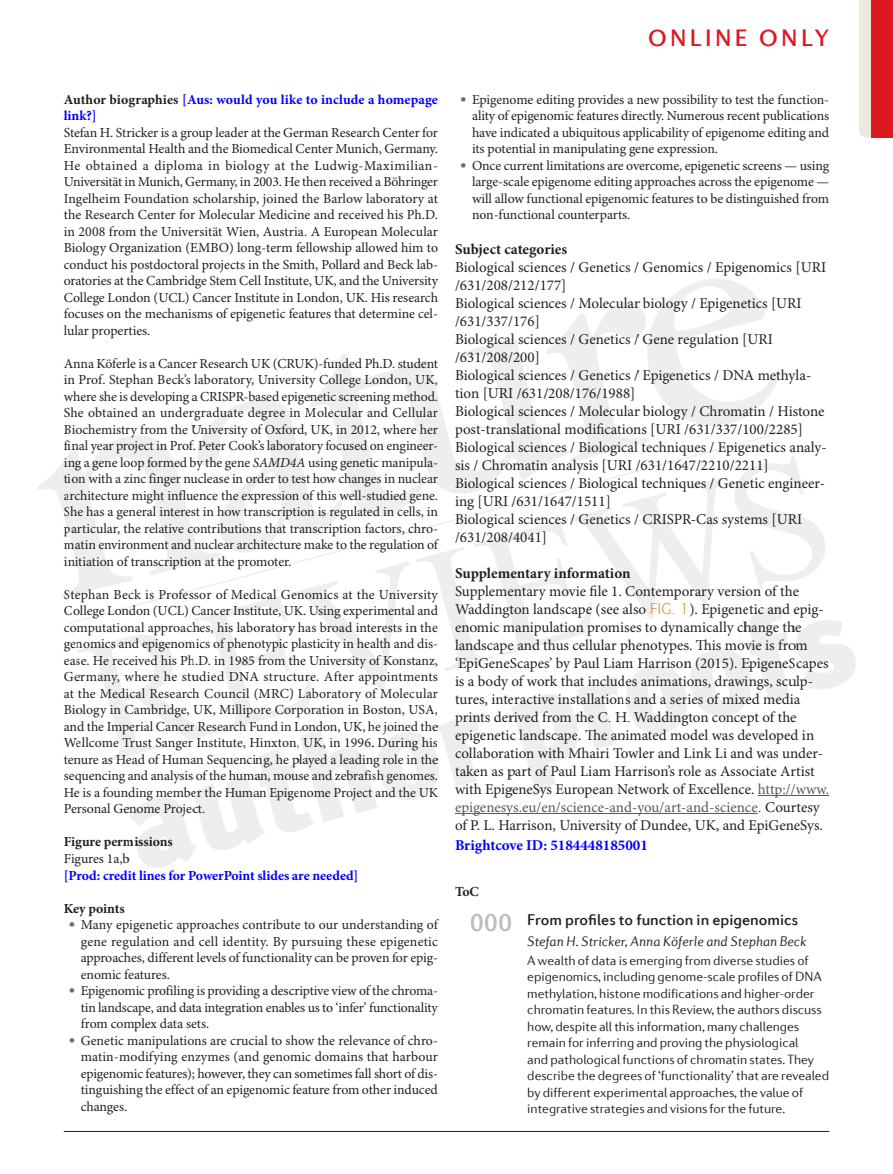
<style>
.page{position:relative;width:893px;height:1174px;background:#fff}
.page>*{position:absolute;margin:0;border:0;box-sizing:border-box;transform-origin:0 0}
.t1{font:500 24px "Diverda Sans Com";letter-spacing:.14em;color:#dc1820}
.TOC_Review_title{font:500 15.75px "Diverda Sans Com";color:#231f20}
.t2{font:15px/18px "Minion Pro";color:#231f20}
.t3{font:700 15px "Minion Pro";letter-spacing:-.005em;color:#231f20}
.t4{font:700 15px "Minion Pro";color:#00f}
.TOC_Review_author{font:italic 300 14.1px "Diverda Sans Com";color:#231f20}
.Body_first{font:13.8px/16.5px "Minion Pro";letter-spacing:-.01em;color:#231f20;text-align:justify}
.Body_first-2{font:700 13.8px/16.5px "Minion Pro";color:#00f}
.Body_first-3{font:700 13.8px "Minion Pro";letter-spacing:-.005em;color:#231f20}
.TOC_Review_blurb{font:300 13.5px/16.5px "Diverda Sans Com";letter-spacing:-.005em;color:#231f20}
.s1{color:#231f20}
.s2{font-style:italic}
.s3{font-family:"Diverda Sans Com";color:#6c6d70}
.s4{font-family:"Times New Roman"}
.s5{color:#57585a}
.s6{font-size:27px;color:#bcbdc0}
</style>
<div class="page">
<hr style="left:64px;top:1131px;width:765px;height:1px;background:#231f20">
<svg style="left:859px;top:0;width:13px;height:138px;background:#ecd9cf"></svg>
<div style="left:872px;top:0;width:21px;height:138px;background:#dc1820"></div>
<svg style="left:37px;top:279px;width:819px;height:589px"></svg>
<h1 class="t1" style="left:648px;top:24px;width:183px">ONLINE ONLY</h1>
<p class="Body_first-2" style="left:64px;top:92px;width:376px"><span class="s1">Author biographies</span> [Aus: would you like to include a homepage link?]</p>
<p class="Body_first" style="left:64px;top:125px;width:376px">Stefan H. Stricker is a group leader at the German Research Center for Environmental Health and the Biomedical Center Munich, Germany.<br>He obtained a diploma in biology at the Ludwig-Maximilian-Universität in Munich, Germany, in 2003. He then received a Böhringer Ingelheim Foundation scholarship, joined the Barlow laboratory at the Research Center for Molecular Medicine and received his Ph.D. in 2008 from the Universität Wien, Austria. A European Molecular Biology Organization (EMBO) long-term fellowship allowed him to conduct his postdoctoral projects in the Smith, Pollard and Beck lab&shy;oratories at the Cambridge Stem Cell Institute, UK, and the University College London (UCL) Cancer Institute in London, UK. His research focuses on the mechanisms of epigenetic features that determine cel&shy;lular properties.</p>
<p class="Body_first" style="left:64px;top:356px;width:376px">Anna Köferle is a Cancer Research UK (CRUK)-funded Ph.D. student in Prof. Stephan Beck’s laboratory, University College London, UK, where she is developing a CRISPR-based epigenetic screening method.<br>She obtained an undergraduate degree in Molecular and Cellular Biochemistry from the University of Oxford, UK, in 2012, where her final year project in Prof. Peter Cook’s laboratory focused on engineer&shy;ing a gene loop formed by the gene <span class="s2">SAMD4A</span> using genetic manipula&shy;tion with a zinc finger nuclease in order to test how changes in nuclear architecture might influence the expression of this well-studied gene.<br>She has a general interest in how transcription is regulated in cells, in particular, the relative contributions that transcription factors, chro&shy;matin environment and nuclear architecture make to the regulation of initiation of transcription at the promoter.</p>
<p class="Body_first" style="left:64px;top:587px;width:376px">Stephan Beck is Professor of Medical Genomics at the University College London (UCL) Cancer Institute, UK. Using experimental and computational approaches, his laboratory has broad interests in the genomics and epigenomics of phenotypic plasticity in health and dis&shy;ease. He received his Ph.D. in 1985 from the University of Konstanz, Germany, where he studied DNA structure. After appointments at the Medical Research Council (MRC) Laboratory of Molecular Biology in Cambridge, UK, Millipore Corporation in Boston, USA, and the Imperial Cancer Research Fund in London, UK, he joined the Wellcome Trust Sanger Institute, Hinxton, UK, in 1996. During his tenure as Head of Human Sequencing, he played a leading role in the sequencing and analysis of the human, mouse and zebrafish genomes.<br>He is a founding member the Human Epigenome Project and the UK Personal Genome Project.</p>
<p class="Body_first-3" style="left:64px;top:834px;width:111px">Figure permissions</p>
<p class="Body_first" style="left:64px;top:851px;width:67px">Figures 1a,b</p>
<p class="Body_first-2" style="left:64px;top:867px;width:296px">[Prod: credit lines for PowerPoint slides are needed]</p>
<p class="Body_first-3" style="left:64px;top:900px;width:62px">Key points</p>
<p class="Body_first" style="left:81px;top:917px;width:359px;text-indent:-12px"><span class="s3">•</span> Many epigenetic approaches contribute to our understanding of gene regulation and cell identity. By pursuing these epigenetic approaches, different levels of functionality can be proven for epig&shy;enomic features.</p>
<p class="Body_first" style="left:81px;top:983px;width:359px;text-indent:-12px"><span class="s3">•</span> Epigenomic profiling is providing a descriptive view of the chroma&shy;tin landscape, and data integration enables us to ‘infer’ functionality from complex data sets.</p>
<p class="Body_first" style="left:81px;top:1032px;width:359px;text-indent:-12px"><span class="s3">•</span> Genetic manipulations are crucial to show the relevance of chro&shy;matin-modifying enzymes (and genomic domains that harbour epigenomic features); however, they can sometimes fall short of dis&shy;tinguishing the effect of an epigenomic feature from other induced changes.</p>
<p class="Body_first" style="left:472px;top:92px;width:359px;text-indent:-12px"><span class="s3">•</span> Epigenome editing provides a new possibility to test the function&shy;ality of epigenomic features directly. Numerous recent publications have indicated a ubiquitous applicability of epigenome editing and its potential in manipulating gene expression.</p>
<p class="Body_first" style="left:472px;top:158px;width:359px;text-indent:-12px"><span class="s3">•</span> Once current limitations are overcome, epigenetic screens — using large-scale epigenome editing approaches across the epigenome — will allow functional epigenomic features to be distinguished from non-functional counterparts.</p>
<p class="t3" style="left:455px;top:240px;width:114px">Subject categories</p>
<p class="t2" style="left:455px;top:258px;width:373px">Biological sciences / Genetics / Genomics / Epigenomics [URI /631/208/212/177]</p>
<p class="t2" style="left:455px;top:294px;width:348px">Biological sciences / Molecular biology / Epigenetics [URI /631/337/176]</p>
<p class="t2" style="left:455px;top:330px;width:319px">Biological sciences / Genetics / Gene regulation [URI /631/208/200]</p>
<p class="t2" style="left:455px;top:366px;width:358px">Biological sciences / Genetics / Epigenetics / DNA methyla&shy;tion [URI /631/208/176/1988]</p>
<p class="t2" style="left:455px;top:402px;width:371px">Biological sciences / Molecular biology / Chromatin / Histone post-translational modifications [URI /631/337/100/2285]</p>
<p class="t2" style="left:455px;top:438px;width:373px">Biological sciences / Biological techniques / Epigenetics analy&shy;sis / Chromatin analysis [URI /631/1647/2210/2211]</p>
<p class="t2" style="left:455px;top:474px;width:372px">Biological sciences / Biological techniques / Genetic engineer&shy;ing [URI /631/1647/1511]</p>
<p class="t2" style="left:455px;top:510px;width:349px">Biological sciences / Genetics / CRISPR-Cas systems [URI /631/208/4041]</p>
<p class="t3" style="left:455px;top:564px;width:177px">Supplementary information</p>
<p class="t2" style="left:455px;top:582px;width:346px">Supplementary movie file 1. Contemporary version of the<br>Waddington landscape (see also</p>
<p class="t2" style="left:455px;top:600px;width:376px;text-indent:234px">). Epigenetic and epig&shy;enomic manipulation promises to dynamically change the landscape and thus cellular phenotypes. This movie is from ‘EpiGeneScapes’ by Paul Liam Harrison (2015). EpigeneScapes is a body of work that includes animations, drawings, sculp&shy;tures, interactive installations and a series of mixed media prints derived from the C<span class="s4">.</span> H<span class="s4">.</span> Waddington concept of the epigenetic landscape. The animated model was developed in collaboration with Mhairi Towler and Link Li and was under&shy;taken as part of Paul Liam Harrison’s role as Associate Artist with EpigeneSys European Network of Excellence. <span class="s5">http://www. epigenesys.eu/en/science-and-you/art-and-science</span><span class="s4">.</span> Courtesy of P. L. Harrison, University of Dundee, UK, and EpiGeneSys.</p>
<p class="t4" style="left:455px;top:836px;width:194px">Brightcove ID: 5184448185001</p>
<p class="Body_first-3" style="left:455px;top:883px;width:25px">ToC</p>
<p class="TOC_Review_title" style="left:470px;top:910px;width:330px"><span class="s6">000</span> From profiles to function in epigenomics</p>
<p class="TOC_Review_author" style="left:527px;top:933px;width:281px">Stefan H. Stricker, Anna Köferle and Stephan Beck</p>
<p class="TOC_Review_blurb" style="left:527px;top:951px;width:303px">A wealth of data is emerging from diverse studies of epigenomics, including genome-scale profiles of DNA methylation, histone modifications and higher-order chromatin features. In this Review, the authors discuss how, despite all this information, many challenges remain for inferring and proving the physiological<br>and pathological functions of chromatin states. They describe the degrees of ‘functionality’ that are revealed by different experimental approaches, the value of integrative strategies and visions for the future.</p>
</div>
